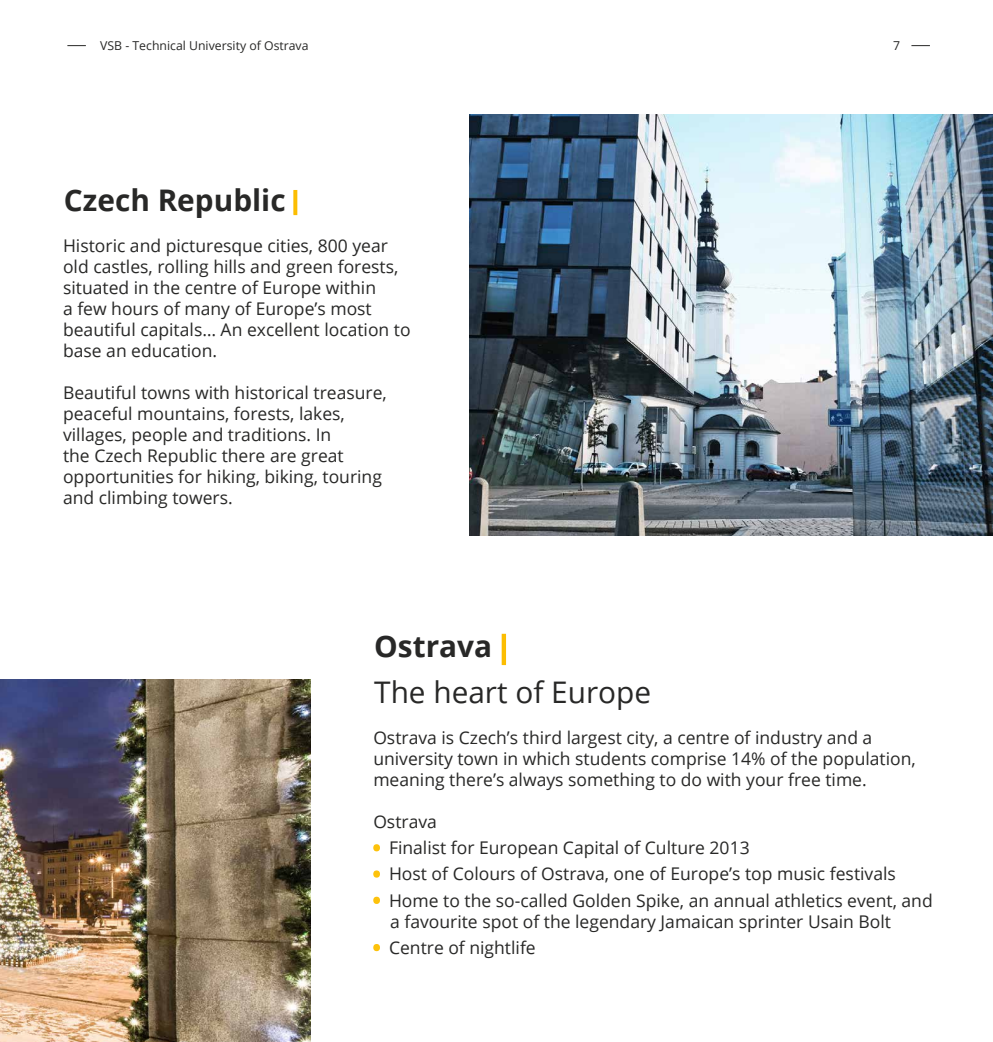
<style>
.page{position:relative;width:993px;height:1042px;background:#fff}
.page>*{position:absolute;margin:0;border:0;box-sizing:border-box;transform-origin:0 0}
.t1{font:29.75px/45.5px "Open Sans";color:#282827}
.t2{font:700 29.75px "Open Sans";color:#282827}
.t3{font:17.5px/21px "Open Sans";color:#282827}
.t4{font:12.25px "Open Sans";color:#282827}
.s1{font-family:"Cillian";font-weight:400;font-stretch:semi-expanded;color:#fcbd00}
.s2{font-weight:700}
.s3{font-weight:600;color:#fcbd00}
.s4{font-weight:700;color:#fdc20b}
</style>
<div class="page">
<svg style="left:67px;top:45px;width:19px;height:1px"></svg>
<svg style="left:911px;top:45px;width:18px;height:1px"></svg>
<div style="left:293px;top:190px;width:4px;height:25px;border:2px solid #fcbd00"></div>
<svg style="left:373px;top:844px;width:7px;height:8px"></svg>
<svg style="left:373px;top:870px;width:7px;height:8px"></svg>
<svg style="left:373px;top:896px;width:7px;height:8px"></svg>
<svg style="left:373px;top:944px;width:7px;height:8px"></svg>
<div style="left:501px;top:634px;width:5px;height:31px;border:2px solid #fcbd00"></div>
<img style="left:469px;top:114px;width:523px;height:422px">
<img style="left:0;top:680px;width:310px;height:362px">
<p class="t4" style="left:100px;top:37px;width:210px">VSB - Technical University of Ostrava</p>
<p class="t4" style="left:892px;top:37px;width:9px">7</p>
<h1 class="t2" style="left:64px;top:179px;width:236px">Czech Republic <span class="s1">|</span></h1>
<p class="t3" style="left:63px;top:234px;width:349px">Historic and picturesque cities, 800 year old castles, rolling hills and green forests, situated in the centre of Europe within<br>a few hours of many of Europe’s most beautiful capitals… An excellent location to base an education.</p>
<p class="t3" style="left:63px;top:381px;width:325px">Beautiful towns with historical treasure, peaceful mountains, forests, lakes, villages, people and traditions. In<br>the Czech Republic there are great opportunities for hiking, biking, touring and climbing towers.</p>
<h1 class="t1" style="left:374px;top:623px;width:278px"><span class="s2">Ostrava</span><span class="s3">|<br></span>The heart of Europe</h1>
<p class="t3" style="left:373px;top:726px;width:544px">Ostrava is Czech’s third largest city, a centre of industry and a university town in which students comprise 14% of the population, meaning there’s always something to do with your free time.</p>
<p class="t3" style="left:373px;top:810px;width:65px">Ostrava</p>
<p class="t3" style="left:373px;top:837px;width:378px"><span class="s4">•</span> Finalist for European Capital of Culture 2013</p>
<p class="t3" style="left:373px;top:863px;width:524px"><span class="s4">•</span> Host of Colours of Ostrava, one of Europe’s top music festivals</p>
<p class="t3" style="left:390px;top:889px;width:544px;text-indent:-17px"><span class="s4">•</span> Home to the so-called Golden Spike, an annual athletics event, and a favourite spot of the legendary Jamaican sprinter Usain Bolt</p>
<p class="t3" style="left:373px;top:936px;width:164px"><span class="s4">•</span> Centre of nightlife</p>
</div>
